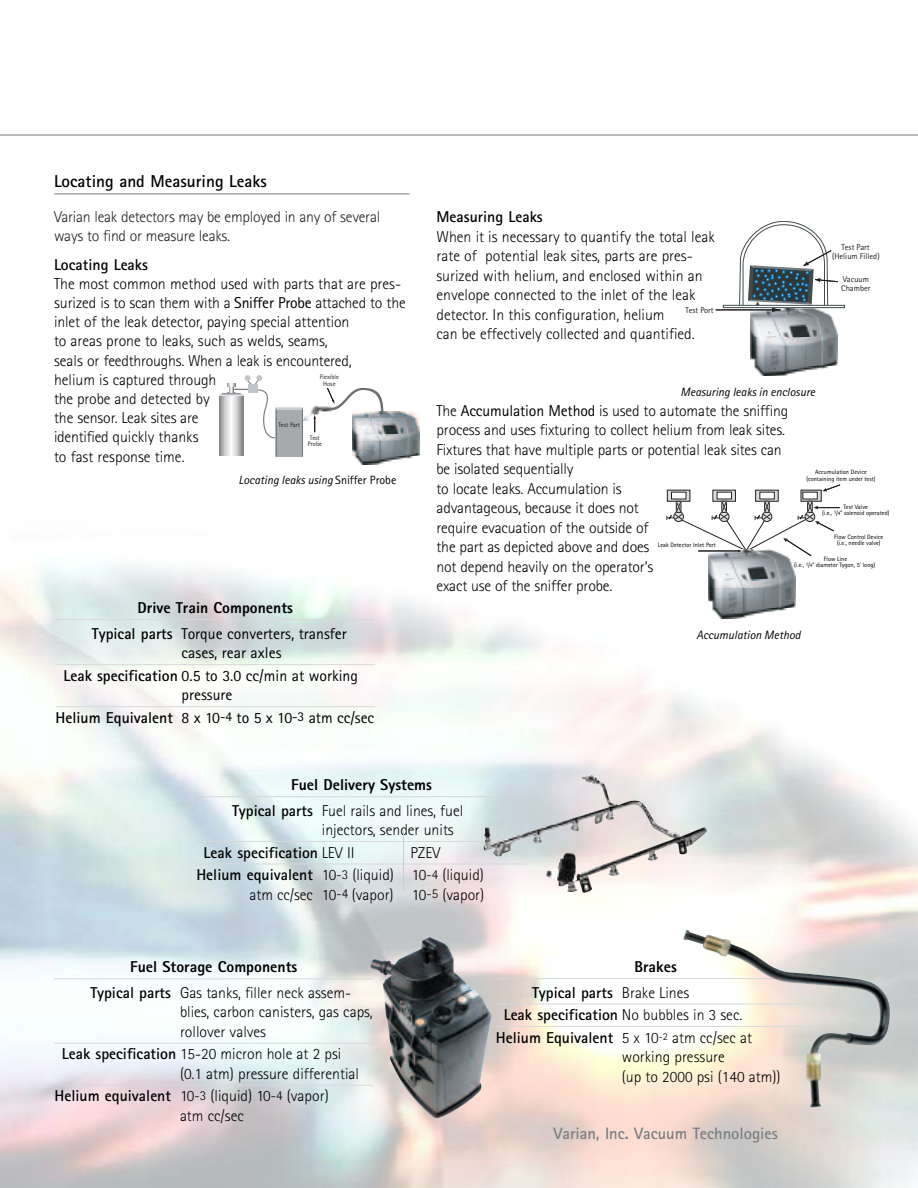
<style>
.page{position:relative;width:918px;height:1188px;background:#fff}
.page>*{position:absolute;margin:0;border:0;box-sizing:border-box;transform-origin:0 0}
.t1{font:700 17.25px "Rotis Sans Serif";color:#000}
.t2{font:700 16.5px "Rotis Sans Serif";color:#7a8083}
.t3{font:300 15.75px/19.5px "Rotis Sans Serif";color:#000}
.t4{font:15.75px/22.5px "Rotis Sans Serif";color:#000}
.t5{font:700 15.75px/25.5px "Rotis Sans Serif";color:#000}
.t6{font:300 15.75px/19.2px "Rotis Sans Serif";letter-spacing:-.015em;color:#231f20}
.t7{font:italic 12px "Rotis Sans Serif";color:#000}
.t8{font:10.5px "Rotis Sans Serif";color:#000}
.t9{font:8.4px/8.4px "Rotis Sans Serif";color:#231f20}
.t10{font:6.45px/6.4px "Rotis Sans Serif";color:#231f20;text-align:center}
.t11{font:6.3px/6.3px "Rotis Sans Serif";color:#000;text-align:center}
.s1{font-weight:400}
.s2{font-style:normal}
.s3{font-weight:800}
.s4{font-weight:700}
.s5{font-size:13.5px}
.s6{font-size:5.25px}
.s7{font-weight:300}
</style>
<div class="page">
<img style="left:0;top:557px;width:918px;height:631px">
<hr style="left:0;top:134px;width:918px;height:2px;background:#7a8083">
<hr style="left:196px;top:796px;width:331px;height:1px;background:#d7d9da">
<hr style="left:196px;top:841px;width:331px;height:1px;background:#d7d9da">
<hr style="left:196px;top:864px;width:331px;height:1px;background:#d7d9da">
<img style="left:370px;top:937px;width:122px;height:181px">
<hr style="left:54px;top:978px;width:320px;height:1px;background:#d7d9da">
<hr style="left:54px;top:1043px;width:320px;height:1px;background:#d7d9da">
<hr style="left:54px;top:1085px;width:320px;height:1px;background:#d7d9da">
<hr style="left:496px;top:978px;width:319px;height:1px;background:#d7d9da">
<hr style="left:496px;top:1004px;width:319px;height:1px;background:#d7d9da">
<hr style="left:496px;top:1026px;width:319px;height:1px;background:#d7d9da">
<img style="left:750px;top:312px;width:87px;height:64px">
<div style="left:723px;top:305px;width:122px;height:3px;border:1px solid #434b4c"></div>
<hr style="left:716px;top:310px;width:58px;height:1px;background:#231f20">
<svg style="left:739px;top:221px;width:99px;height:91px"></svg>
<img style="left:683px;top:930px;width:210px;height:178px">
<img style="left:484px;top:775px;width:224px;height:118px">
<hr style="left:54px;top:193px;width:356px;height:1px;background:#7a8083">
<hr style="left:403px;top:831px;width:1px;height:60px;background:#caccce">
<hr style="left:56px;top:619px;width:319px;height:1px;background:#d7d9da">
<hr style="left:56px;top:664px;width:319px;height:1px;background:#d7d9da">
<hr style="left:56px;top:706px;width:319px;height:1px;background:#d7d9da">
<img style="left:353px;top:411px;width:67px;height:53px">
<img style="left:316px;top:405px;width:11px;height:10px">
<svg style="left:220px;top:393px;width:23px;height:7px"></svg>
<hr style="left:220px;top:396px;width:1px;height:60px;background:#8a8c8f">
<hr style="left:221px;top:396px;width:1px;height:60px;background:#97999c">
<hr style="left:222px;top:396px;width:1px;height:60px;background:#a5a6aa">
<hr style="left:223px;top:396px;width:1px;height:60px;background:#b3b4b8">
<hr style="left:224px;top:396px;width:1px;height:60px;background:#c1c2c4">
<hr style="left:225px;top:396px;width:1px;height:60px;background:#cecfd1">
<hr style="left:226px;top:396px;width:1px;height:60px;background:#d6d7d9">
<hr style="left:227px;top:396px;width:1px;height:60px;background:#dddee0">
<hr style="left:228px;top:396px;width:1px;height:60px;background:#e4e5e7">
<hr style="left:229px;top:396px;width:1px;height:60px;background:#ececee">
<hr style="left:230px;top:396px;width:1px;height:60px;background:#f4f5f5">
<hr style="left:231px;top:396px;width:1px;height:60px;background:#fcfcfc">
<hr style="left:232px;top:396px;width:1px;height:60px;background:#fafafa">
<svg style="left:233px;top:375px;width:83px;height:82px"></svg>
<svg style="left:327px;top:387px;width:56px;height:25px"></svg>
<svg style="left:669px;top:492px;width:19px;height:8px"></svg>
<div style="left:672px;top:492px;width:14px;height:7px;background:#fff"></div>
<svg style="left:715px;top:492px;width:19px;height:8px"></svg>
<div style="left:717px;top:492px;width:15px;height:7px;background:#fff"></div>
<svg style="left:757px;top:492px;width:19px;height:8px"></svg>
<div style="left:760px;top:492px;width:14px;height:7px;background:#fff"></div>
<svg style="left:803px;top:492px;width:16px;height:8px"></svg>
<div style="left:803px;top:492px;width:14px;height:7px;background:#fff"></div>
<img style="left:709px;top:557px;width:87px;height:61px">
<svg style="left:822px;top:484px;width:19px;height:7px"></svg>
<svg style="left:668px;top:501px;width:172px;height:56px"></svg>
<p class="t1" style="left:54px;top:175px;width:214px">Locating and Measuring Leaks</p>
<p class="t6" style="left:54px;top:209px;width:328px">Varian leak detectors may be employed in any of several ways to find or measure leaks.</p>
<p class="t5" style="left:54px;top:253px;width:96px">Locating Leaks</p>
<p class="t3" style="left:54px;top:275px;width:353px">The most common method used with parts that are pres&shy;surized is to scan them with a <span class="s1">Sniffer Probe</span> attached to the inlet of the leak detector, paying special attention<br>to areas prone to leaks, such as welds, seams,<br>seals or feedthroughs. When a leak is encountered,<br>helium is captured through<br>the probe and detected by<br>the sensor. Leak sites are<br>identified quickly thanks<br>to fast response time.</p>
<p class="t10" style="left:320px;top:375px;width:21px">Flexible<br>Hose</p>
<p class="t10" style="left:278px;top:423px;width:23px">Test Part</p>
<p class="t10" style="left:308px;top:435px;width:16px">Test<br>Probe</p>
<p class="t7" style="left:239px;top:476px;width:159px">Locating leaks using <span class="s2">Sniffer Probe</span></p>
<p class="t4" style="left:92px;top:597px;width:256px;line-height:25.5px;text-align:center"><span class="s3">Drive Train Components<br></span><span class="s4">Typical parts</span> Torque converters, transfer</p>
<p class="t4" style="left:63px;top:643px;width:296px;text-indent:118px">cases, rear axles<br><span class="s4">Leak specification</span> 0.5 to 3.0 cc/min at working</p>
<p class="t4" style="left:56px;top:685px;width:320px;text-indent:126px">pressure<br><span class="s4">Helium Equivalent</span> 8 x 10<span class="s5">-4</span> to 5 x 10<span class="s5">-3</span> atm cc/sec</p>
<p class="t5" style="left:436px;top:206px;width:108px">Measuring Leaks</p>
<p class="t3" style="left:436px;top:228px;width:280px">When it is necessary to quantify the total leak rate of potential leak sites, parts are pres&shy;surized with helium, and enclosed within an envelope connected to the inlet of the leak detector. In this configuration, helium<br>can be effectively collected and quantified.</p>
<p class="t9" style="left:685px;top:306px;width:30px">Test Port</p>
<p class="t9" style="left:832px;top:244px;width:49px;text-align:center">Test Part (Helium Filled)</p>
<p class="t9" style="left:841px;top:276px;width:31px">Vacuum<br>Chamber</p>
<p class="t7" style="left:680px;top:388px;width:136px">Measuring leaks in enclosure</p>
<p class="t3" style="left:436px;top:402px;width:353px">The <span class="s1">Accumulation Method</span> is used to automate the sniffing process and uses fixturing to collect helium from leak sites.<br>Fixtures that have multiple parts or potential leak sites can be isolated sequentially<br>to locate leaks. Accumulation is<br>advantageous, because it does not<br>require evacuation of the outside of<br>the part as depicted above and does<br>not depend heavily on the operator‘s<br>exact use of the sniffer probe.</p>
<p class="t11" style="left:806px;top:470px;width:71px">Accumulation Device (containing item under test)</p>
<p class="t11" style="left:822px;top:504px;width:69px">Test Valve<br>(i.e., <sup>1</sup>/<span class="s6">4</span>" solenoid operated)</p>
<p class="t11" style="left:834px;top:534px;width:51px">Flow Control Device (i.e., needle valve)</p>
<p class="t11" style="left:794px;top:556px;width:83px">Flow Line<br>(i.e., <sup>1</sup>/<span class="s6">4</span>" diameter Tygon, 5' long)</p>
<p class="t8" style="left:667px;top:520px;width:6px;rotate:-90deg">T</p>
<p class="t8" style="left:712px;top:520px;width:6px;rotate:-90deg">T</p>
<p class="t8" style="left:755px;top:520px;width:6px;rotate:-90deg">T</p>
<p class="t8" style="left:798px;top:520px;width:6px;rotate:-90deg">T</p>
<p class="t11" style="left:658px;top:542px;width:60px">Leak Detector Inlet Port</p>
<p class="t7" style="left:697px;top:631px;width:105px">Accumulation Method</p>
<p class="t3" style="left:232px;top:774px;width:233px;line-height:25.5px;text-indent:59px"><span class="s3">Fuel Delivery Systems<br></span><span class="s4">Typical parts</span> Fuel rails and lines, fuel</p>
<p class="t3" style="left:204px;top:820px;width:252px;line-height:22.5px;text-indent:118px">injectors, sender units<br><span class="s4">Leak specification</span> LEV II</p>
<p class="t3" style="left:196px;top:843px;width:289px;line-height:22.5px;text-indent:214px">PZEV<br><span class="s4">Helium equivalent</span> 10<span class="s5">-3</span> (liquid) 10<span class="s5">-4</span> (liquid)</p>
<p class="t3" style="left:250px;top:886px;width:236px">atm cc/sec 10<span class="s5">-4</span> (vapor) 10<span class="s5">-5</span> (vapor)</p>
<p class="t3" style="left:90px;top:956px;width:262px;line-height:25.5px;text-indent:40px"><span class="s3">Fuel Storage Components<br></span><span class="s4">Typical parts</span> Gas tanks, filler neck assem-</p>
<p class="t3" style="left:180px;top:1004px;width:194px">blies, carbon canisters, gas caps, rollover valves</p>
<p class="t3" style="left:180px;top:1046px;width:181px;text-indent:-118px"><span class="s4">Leak specification</span> 15-20 micron hole at 2 psi (0.1 atm) pressure differential</p>
<p class="t3" style="left:180px;top:1088px;width:150px;text-indent:-125px"><span class="s4">Helium equivalent</span> 10<span class="s5">-3</span> (liquid) 10<span class="s5">-4</span> (vapor) atm cc/sec</p>
<p class="t5" style="left:532px;top:956px;width:159px;text-indent:102px"><span class="s3">Brakes<br></span>Typical parts <span class="s7">Brake Lines</span></p>
<p class="t5" style="left:496px;top:1005px;width:258px;line-height:22.5px;text-align:center">Leak specification <span class="s7">No bubbles in 3 sec.<br></span>Helium Equivalent <span class="s7">5 x 10</span><sup>-2</sup> <span class="s7">atm cc/sec at</span></p>
<p class="t3" style="left:622px;top:1049px;width:160px">working pressure<br>(up to 2000 psi (140 atm))</p>
<p class="t2" style="left:554px;top:1128px;width:226px">Varian, Inc. Vacuum Technologies</p>
</div>
